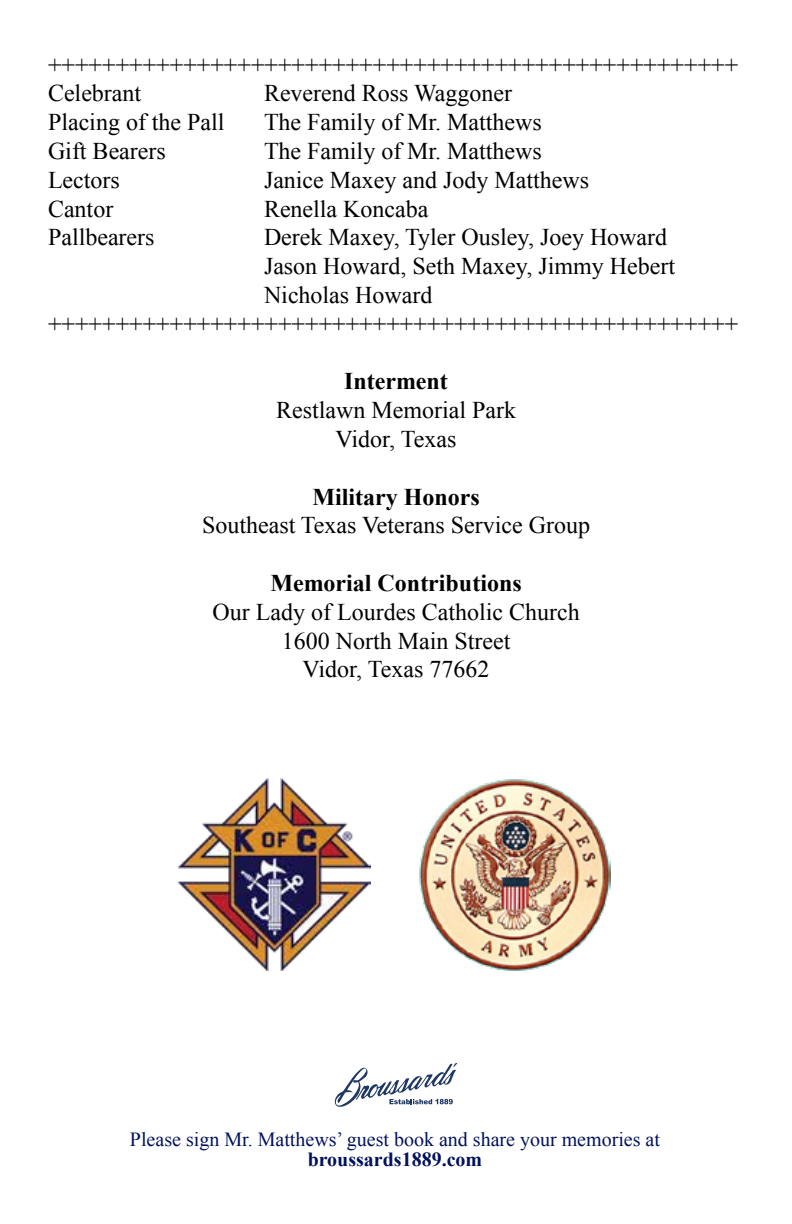
<style>
.page{position:relative;width:792px;height:1224px;background:#fff}
.page>*{position:absolute;margin:0;border:0;box-sizing:border-box;transform-origin:0 0}
.t1{font:24px/28.8px "Times New Roman";color:#000;text-align:center}
.t2{font:700 24px "Times New Roman";color:#000}
.t3{font:20px "Times New Roman";color:#00115e}
.t4{font:700 20px "Times New Roman";color:#00115e}
</style>
<div class="page">
<svg style="left:335px;top:1063px;width:122px;height:44px"></svg>
<img style="left:179px;top:778px;width:192px;height:192px">
<img style="left:419px;top:779px;width:192px;height:191px">
<p class="t1" style="left:48px;top:50px;width:692px;text-align:left">+++++++++++++++++++++++++++++++++++++++++++++++++++<br>Celebrant</p>
<p class="t1" style="left:264px;top:79px;width:250px">Reverend Ross Waggoner</p>
<p class="t1" style="left:48px;top:107px;width:178px">Placing of the Pall</p>
<p class="t1" style="left:264px;top:107px;width:279px">The Family of Mr. Matthews</p>
<p class="t1" style="left:48px;top:136px;width:119px">Gift Bearers</p>
<p class="t1" style="left:264px;top:136px;width:279px">The Family of Mr. Matthews</p>
<p class="t1" style="left:48px;top:165px;width:73px">Lectors</p>
<p class="t1" style="left:264px;top:165px;width:327px">Janice Maxey and Jody Matthews</p>
<p class="t1" style="left:48px;top:194px;width:67px">Cantor</p>
<p class="t1" style="left:264px;top:194px;width:166px">Renella Koncaba</p>
<p class="t1" style="left:48px;top:223px;width:108px">Pallbearers</p>
<p class="t1" style="left:264px;top:223px;width:405px">Derek Maxey, Tyler Ousley, Joey Howard</p>
<p class="t1" style="left:264px;top:251px;width:413px">Jason Howard, Seth Maxey, Jimmy Hebert</p>
<p class="t1" style="left:264px;top:280px;width:170px">Nicholas Howard</p>
<p class="t1" style="left:48px;top:309px;width:692px">+++++++++++++++++++++++++++++++++++++++++++++++++++</p>
<p class="t2" style="left:344px;top:365px;width:105px">Interment</p>
<p class="t1" style="left:276px;top:395px;width:241px">Restlawn Memorial Park<br>Vidor, Texas</p>
<p class="t2" style="left:312px;top:480px;width:169px">Military Honors</p>
<p class="t1" style="left:202px;top:511px;width:390px">Southeast Texas Veterans Service Group</p>
<p class="t2" style="left:270px;top:566px;width:253px">Memorial Contributions</p>
<p class="t1" style="left:212px;top:597px;width:369px">Our Lady of Lourdes Catholic Church<br>1600 North Main Street<br>Vidor, Texas 77662</p>
<p class="t3" style="left:130px;top:1126px;width:532px">Please sign Mr. Matthews’ guest book and share your memories at</p>
<p class="t4" style="left:308px;top:1145px;width:176px">broussards1889.com</p>
</div>
